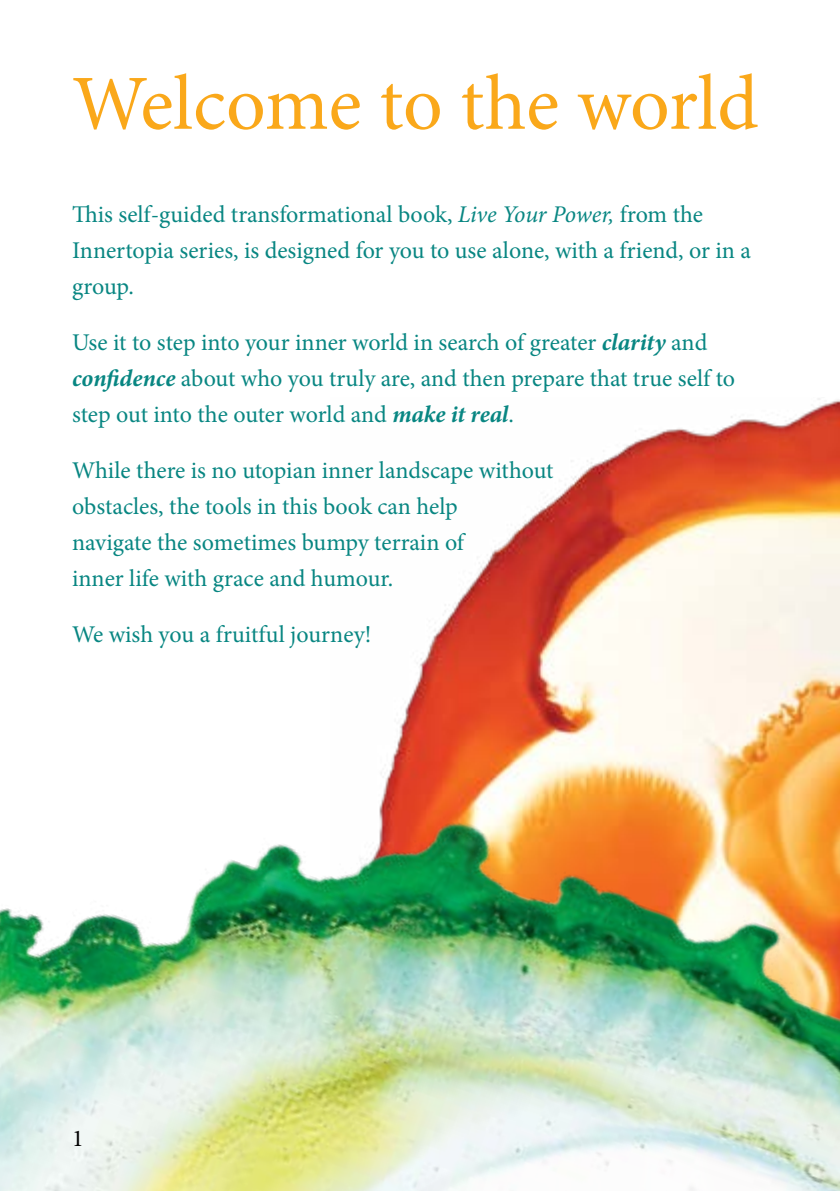
<style>
.page{position:relative;width:840px;height:1191px;background:#fff}
.page>*{position:absolute;margin:0;border:0;box-sizing:border-box;transform-origin:0 0}
.t1{font:78px "Minion Pro";letter-spacing:-.005em;color:#faa81a}
.t2{font:24px/36px "Minion Pro";letter-spacing:-.005em;color:#088682}
.t3{font:24px "Minion Pro";color:#000}
.s1{font-style:italic}
.s2{font-weight:700;font-style:italic}
</style>
<div class="page">
<img style="left:440px;top:398px;width:399px;height:231px">
<img style="left:0;top:629px;width:839px;height:562px">
<h1 class="t1" style="left:72px;top:52px;width:687px">Welcome to the world</h1>
<p class="t2" style="left:72px;top:196px;width:680px">This self-guided transformational book, <span class="s1">Live Your Power,</span> from the<br>Innertopia series, is designed for you to use alone, with a friend, or in a group.</p>
<p class="t2" style="left:72px;top:324px;width:664px">Use it to step into your inner world in search of greater <span class="s2">clarity</span> and <span class="s2">confidence</span> about who you truly are, and then prepare that true self to step out into the outer world and <span class="s2">make it real</span>.</p>
<p class="t2" style="left:72px;top:452px;width:482px">While there is no utopian inner landscape without obstacles, the tools in this book can help<br>navigate the sometimes bumpy terrain of<br>inner life with grace and humour.</p>
<p class="t2" style="left:72px;top:616px;width:300px">We wish you a fruitful journey!</p>
<p class="t3" style="left:72px;top:1122px;width:13px">1</p>
</div>
